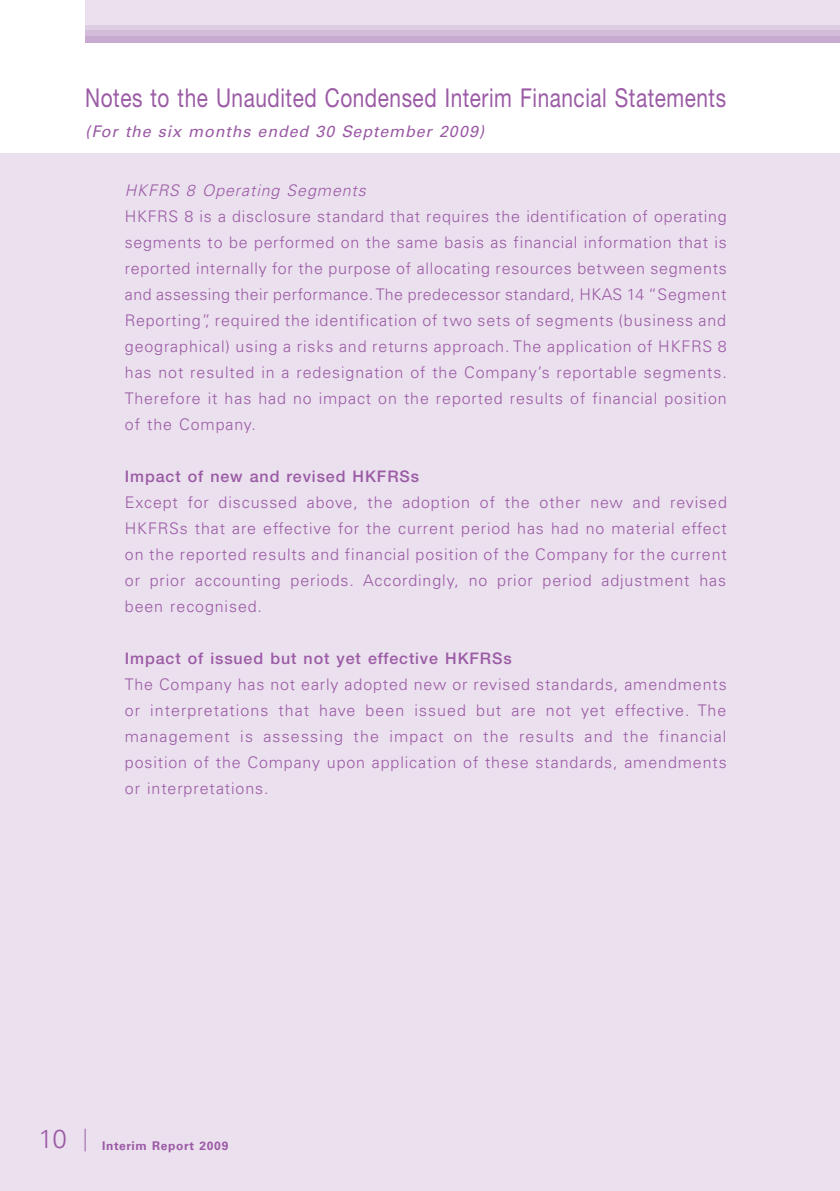
<style>
.page{position:relative;width:840px;height:1191px;background:#fff}
.page>*{position:absolute;margin:0;border:0;box-sizing:border-box;transform-origin:0 0}
.t1{font:26px "Helvetica Neue LT Std";letter-spacing:.025em;color:#9b5ba5;scale:.8 1}
.t2{font:300 26px "Univers LT Std";color:#9b5ba5}
.t3{font:300 16px/26px "Univers LT Std";letter-spacing:.055em;color:#9b5ba5}
.t4{font:italic 16px "Univers LT Std";letter-spacing:.055em;color:#9b5ba5}
.t5{font:700 12px "Univers LT Std";letter-spacing:.055em;color:#9b5ba5}
.s1{font-style:italic}
.s2{font-family:"Helvetica Neue LT Std";font-weight:500}
</style>
<div class="page">
<div style="left:0;top:153px;width:839px;height:1038px;background:#ebe0ee"></div>
<svg style="left:85px;top:1128px;width:1px;height:23px"></svg>
<div style="left:85px;top:0;width:754px;height:35px;background:#ebe0ee"></div>
<div style="left:85px;top:25px;width:754px;height:10px;background:#decee4"></div>
<div style="left:85px;top:33px;width:754px;height:10px;background:#c8aad0"></div>
<div style="left:85px;top:30px;width:754px;height:6px;background:#d3bcda"></div>
<hr style="left:839px;top:153px;width:1px;height:1038px;background:#ebe0ee">
<hr style="left:839px;top:0;width:1px;height:35px;background:#ebe0ee">
<svg style="left:839px;top:25px;width:1px;height:18px"></svg>
<p class="t1" style="left:85px;top:82px;width:802px">Notes to the Unaudited Condensed Interim Financial Statements</p>
<p class="t4" style="left:85px;top:121px;width:400px">(For the six months ended 30 September 2009)</p>
<p class="t3" style="left:125px;top:177px;width:603px"><span class="s1">HKFRS 8 Operating Segments<br></span>HKFRS 8 is a disclosure standard that requires the identification of operating segments to be performed on the same basis as financial information that is reported internally for the purpose of allocating resources between segments and assessing their performance. The predecessor standard, HKAS 14 “Segment Reporting”, required the identification of two sets of segments (business and geographical) using a risks and returns approach. The application of HKFRS 8 has not resulted in a redesignation of the Company’s reportable segments.<br>Therefore it has had no impact on the reported results of financial position of the Company.</p>
<p class="t3" style="left:125px;top:463px;width:603px"><span class="s2">Impact of new and revised HKFRSs<br></span>Except for discussed above, the adoption of the other new and revised HKFRSs that are effective for the current period has had no material effect on the reported results and financial position of the Company for the current or prior accounting periods. Accordingly, no prior period adjustment has been recognised.</p>
<p class="t3" style="left:125px;top:645px;width:603px"><span class="s2">Impact of issued but not yet effective HKFRSs<br></span>The Company has not early adopted new or revised standards, amendments or interpretations that have been issued but are not yet effective. The management is assessing the impact on the results and the financial position of the Company upon application of these standards, amendments or interpretations.</p>
<p class="t2" style="left:39px;top:1123px;width:30px">10</p>
<p class="t5" style="left:102px;top:1138px;width:128px">Interim Report 2009</p>
</div>
